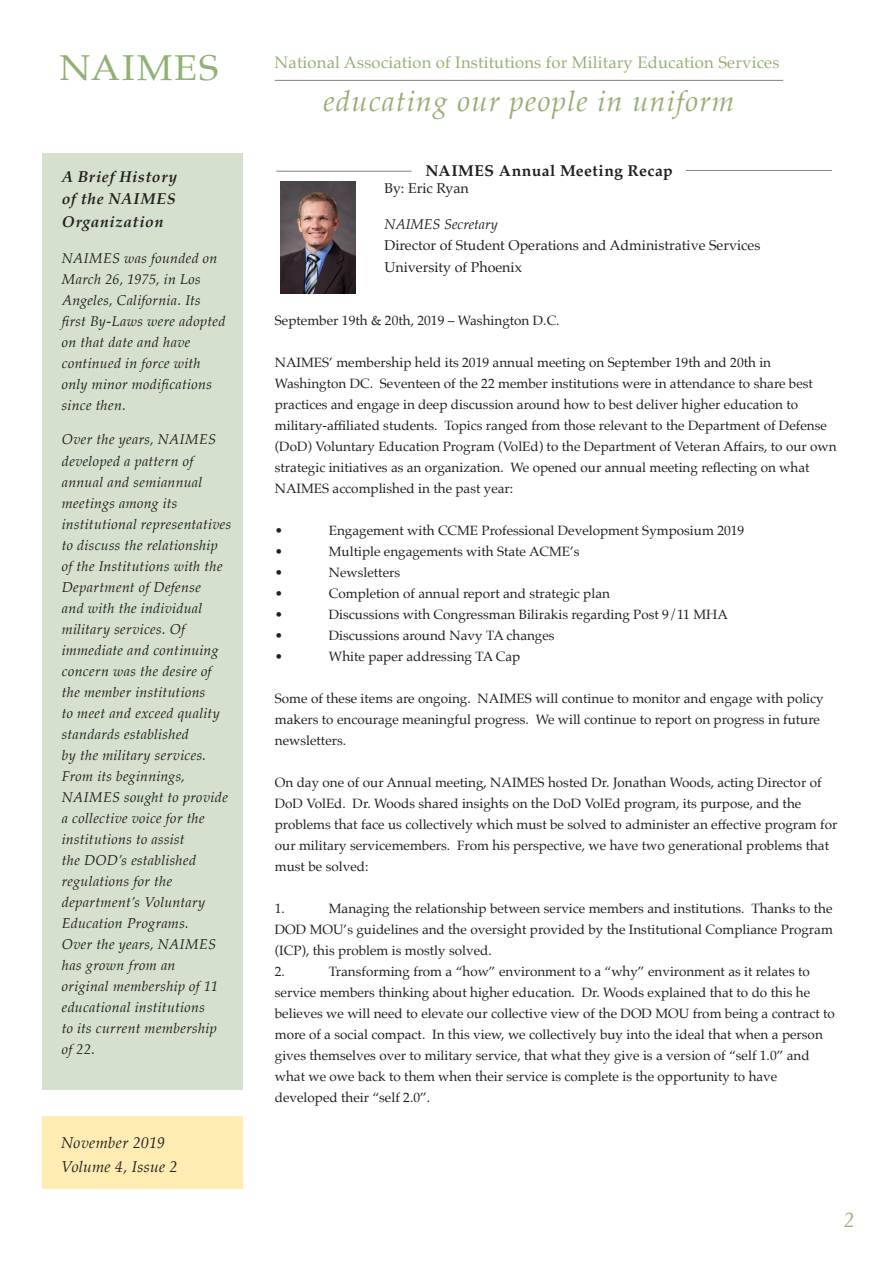
<style>
.page{position:relative;width:893px;height:1263px;background:#fff}
.page>*{position:absolute;margin:0;border:0;box-sizing:border-box;transform-origin:0 0}
.t1{font:36px "Palatino";letter-spacing:.045em;color:#90b074;scale:1.05 1}
.t2{font:italic 29.1px "Palatino";letter-spacing:.04em;color:#97af76}
.t3{font:italic 21px "Palatino";color:#97af76}
.t4{font:16.65px "Palatino";letter-spacing:.01em;color:#97af76}
.t5{font:italic 700 15.75px/22.5px "Palatino";letter-spacing:.04em;color:#231f20;text-align:justify}
.t6{font:italic 15.75px/24px "Palatino";letter-spacing:.015em;color:#231f20}
.t7{font:700 15.75px "Palatino";letter-spacing:.03em;color:#231f20}
.t8{font:italic 14.25px/21px "Palatino";letter-spacing:.02em;color:#231f20}
.t9{font:14.25px/21px "Palatino";color:#231f20}
.t10{font:13.5px/21px "Palatino";color:#231f20}
.s1{font-style:italic}
</style>
<div class="page">
<div style="left:43px;top:1116px;width:200px;height:72px;background:#feecb2"></div>
<hr style="left:275px;top:80px;width:508px;height:1px;background:#808285">
<div style="left:42px;top:153px;width:200px;height:936px;background:#d5e1cc"></div>
<hr style="left:686px;top:170px;width:146px;height:1px;background:#808285">
<hr style="left:276px;top:171px;width:136px;height:1px;background:#808285">
<img style="left:281px;top:181px;width:75px;height:113px">
<h1 class="t1" style="left:59px;top:38px;width:153px">NAIMES</h1>
<p class="t4" style="left:275px;top:48px;width:506px">National Association of Institutions for Military Education Services</p>
<h2 class="t2" style="left:323px;top:76px;width:412px">educating our people in uniform</h2>
<p class="t5" style="left:62px;top:165px;width:117px">A Brief History of the NAIMES Organization</p>
<p class="t8" style="left:62px;top:247px;width:165px">NAIMES was founded on<br>March 26, 1975, in Los<br>Angeles, California. Its first By-Laws were adopted on that date and have continued in force with only minor modifications since then.</p>
<p class="t8" style="left:62px;top:429px;width:171px">Over the years, NAIMES developed a pattern of annual and semiannual meetings among its institutional representatives to discuss the relationship of the Institutions with the<br>Department of Defense<br>and with the individual military services. Of immediate and continuing concern was the desire of the member institutions<br>to meet and exceed quality standards established<br>by the military services.<br>From its beginnings,<br>NAIMES sought to provide a collective voice for the institutions to assist<br>the DOD’s established regulations for the department’s Voluntary<br>Education Programs.<br>Over the years, NAIMES has grown from an<br>original membership of 11 educational institutions<br>to its current membership<br>of 22.</p>
<p class="t6" style="left:61px;top:1130px;width:118px">November 2019<br>Volume 4, Issue 2</p>
<p class="t7" style="left:425px;top:158px;width:249px">NAIMES Annual Meeting Recap</p>
<p class="t9" style="left:384px;top:177px;width:86px">By: Eric Ryan</p>
<p class="t9" style="left:384px;top:213px;width:378px"><span class="s1">NAIMES Secretary<br></span>Director of Student Operations and Administrative Services</p>
<p class="t9" style="left:384px;top:257px;width:139px">University of Phoenix</p>
<p class="t10" style="left:275px;top:309px;width:286px">September 19th &amp; 20th, 2019 – Washington D.C.</p>
<p class="t10" style="left:275px;top:351px;width:498px">NAIMES’ membership held its 2019 annual meeting on September 19th and 20th in</p>
<p class="t10" style="left:275px;top:372px;width:540px">Washington DC. Seventeen of the 22 member institutions were in attendance to share best practices and engage in deep discussion around how to best deliver higher education to</p>
<p class="t10" style="left:275px;top:414px;width:563px">military-affiliated students. Topics ranged from those relevant to the Department of Defense (DoD) Voluntary Education Program (VolEd) to the Department of Veteran Affairs, to our own strategic initiatives as an organization. We opened our annual meeting reflecting on what NAIMES accomplished in the past year:</p>
<p class="t10" style="left:275px;top:519px;width:10px">•</p>
<p class="t10" style="left:329px;top:519px;width:417px">Engagement with CCME Professional Development Symposium 2019</p>
<p class="t10" style="left:275px;top:540px;width:10px">•</p>
<p class="t10" style="left:329px;top:540px;width:252px">Multiple engagements with State ACME’s</p>
<p class="t10" style="left:275px;top:561px;width:10px">•</p>
<p class="t10" style="left:329px;top:561px;width:73px">Newsletters</p>
<p class="t10" style="left:275px;top:582px;width:10px">•</p>
<p class="t10" style="left:329px;top:582px;width:283px">Completion of annual report and strategic plan</p>
<p class="t10" style="left:275px;top:603px;width:10px">•</p>
<p class="t10" style="left:329px;top:603px;width:401px">Discussions with Congressman Bilirakis regarding Post 9/11 MHA</p>
<p class="t10" style="left:275px;top:624px;width:10px">•</p>
<p class="t10" style="left:329px;top:624px;width:227px">Discussions around Navy TA changes</p>
<p class="t10" style="left:275px;top:645px;width:10px">•</p>
<p class="t10" style="left:329px;top:645px;width:193px">White paper addressing TA Cap</p>
<p class="t10" style="left:275px;top:687px;width:550px">Some of these items are ongoing. NAIMES will continue to monitor and engage with policy makers to encourage meaningful progress. We will continue to report on progress in future newsletters.</p>
<p class="t10" style="left:275px;top:771px;width:548px">On day one of our Annual meeting, NAIMES hosted Dr. Jonathan Woods, acting Director of<br>DoD VolEd. Dr. Woods shared insights on the DoD VolEd program, its purpose, and the</p>
<p class="t10" style="left:275px;top:813px;width:564px">problems that face us collectively which must be solved to administer an effective program for our military servicemembers. From his perspective, we have two generational problems that must be solved:</p>
<p class="t10" style="left:275px;top:897px;width:12px">1.</p>
<p class="t10" style="left:275px;top:897px;width:560px;text-align:justify;text-indent:54px">Managing the relationship between service members and institutions. Thanks to the DOD MOU’s guidelines and the oversight provided by the Institutional Compliance Program (ICP), this problem is mostly solved.</p>
<p class="t10" style="left:275px;top:960px;width:12px">2.</p>
<p class="t10" style="left:275px;top:960px;width:537px;text-align:right">Transforming from a “how” environment to a “why” environment as it relates to<br>service members thinking about higher education. Dr. Woods explained that to do this he</p>
<p class="t10" style="left:275px;top:1002px;width:562px">believes we will need to elevate our collective view of the DOD MOU from being a contract to more of a social compact. In this view, we collectively buy into the ideal that when a person gives themselves over to military service, that what they give is a version of “self 1.0” and</p>
<p class="t10" style="left:275px;top:1065px;width:504px">what we owe back to them when their service is complete is the opportunity to have</p>
<p class="t10" style="left:275px;top:1086px;width:157px">developed their “self 2.0”.</p>
<h3 class="t3" style="left:844px;top:1202px;width:12px">2</h3>
</div>
